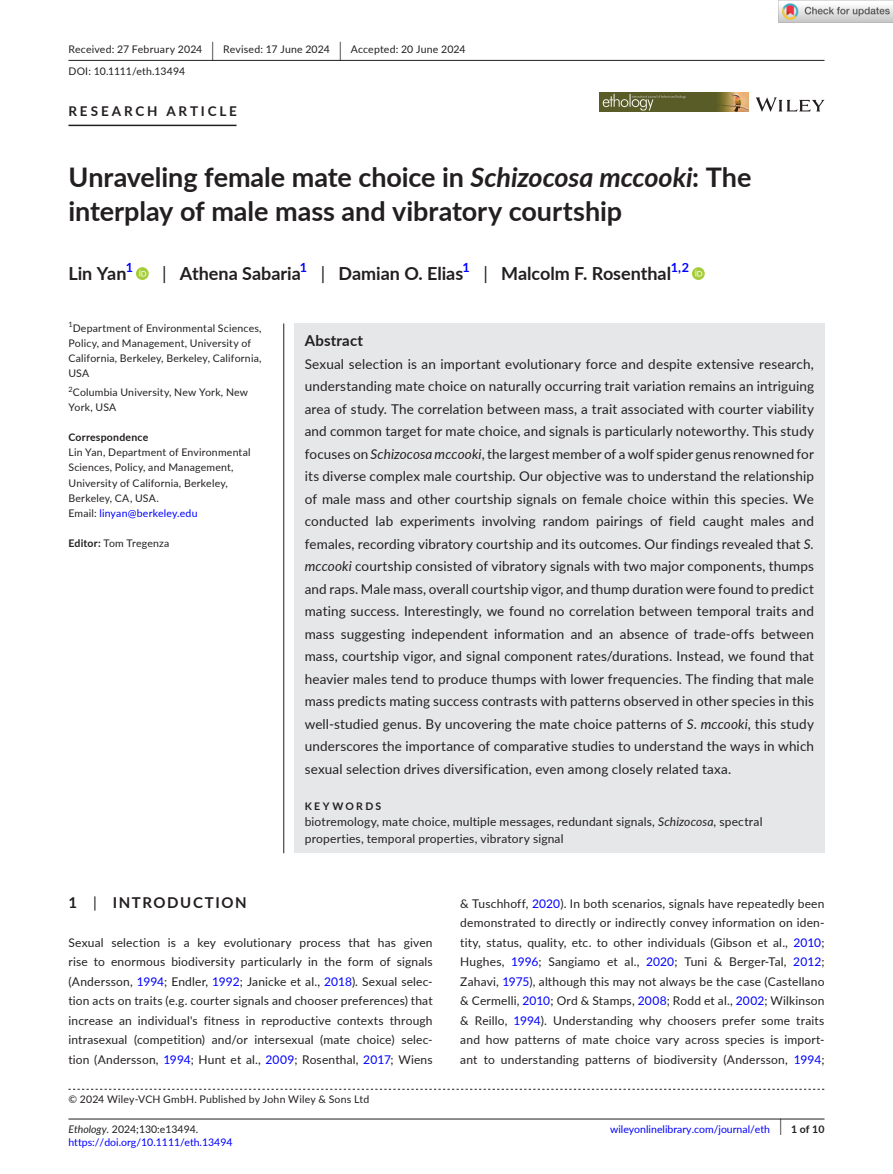
<style>
.page{position:relative;width:893px;height:1174px;background:#fff}
.page>*{position:absolute;margin:0;border:0;box-sizing:border-box;transform-origin:0 0}
.t1{font:700 27px/34.5px "Lato";letter-spacing:-.005em;color:#231f20}
.t2{font:700 18px "Lato";color:#231f20}
.t3{font:700 15px "Lato";letter-spacing:.1em;color:#231f20}
.t4{font:700 15px "Lato";letter-spacing:.015em;color:#231f20}
.t5{font:13.5px/22.5px "Lato";letter-spacing:.01em;color:#231f20;text-align:justify}
.t6{font:700 13.5px "Lato";letter-spacing:.21em;color:#231f20}
.t7{font:700 12.6px "Lato";color:#00f}
.t8{font:12px/19.5px "Lato";letter-spacing:.015em;color:#231f20;text-align:justify}
.t9{font:10.5px/15px "Lato";letter-spacing:.02em;color:#231f20}
.t10{font:10.5px "Lato";color:#00f}
.t11{font:10.5px "Lato";color:#231f20}
.t12{font:700 10.5px "Lato";letter-spacing:.02em;color:#231f20}
.t13{font:700 10.5px "Lato";letter-spacing:.22em;color:#231f20}
.t14{font:7.35px "Lato";color:#231f20}
.s1{font-size:19.65px}
.s2{font-style:italic}
.s3{font-weight:400}
.s4{color:#00f}
.s5{font-weight:700}
.s6{font-weight:400;font-size:17.4px}
</style>
<div class="page">
<hr style="left:68px;top:1118px;width:756px;height:1px;background:#231f20">
<svg style="left:756px;top:97px;width:68px;height:15px"></svg>
<img style="left:599px;top:93px;width:149px;height:19px">
<hr style="left:68px;top:60px;width:756px;height:1px;background:#231f20">
<hr style="left:68px;top:125px;width:169px;height:1px;background:#231f20">
<svg style="left:136px;top:267px;width:13px;height:13px"></svg>
<svg style="left:139px;top:269px;width:7px;height:7px"></svg>
<svg style="left:692px;top:267px;width:13px;height:13px"></svg>
<svg style="left:695px;top:269px;width:7px;height:7px"></svg>
<svg style="left:68px;top:1088px;width:756px;height:1px"></svg>
<div style="left:294px;top:323px;width:530px;height:530px;background:#e6e7e9"></div>
<hr style="left:283px;top:323px;width:1px;height:530px;background:#231f20">
<img style="left:779px;top:0;width:114px;height:23px">
<p class="t9" style="left:68px;top:38px;width:399px;line-height:21.8px">Received: 27 February 2024 <span class="s1">|</span> Revised: 17 June 2024 <span class="s1">|</span> Accepted: 20 June 2024<br>DOI: 10.1111/eth.13494</p>
<p class="t6" style="left:68px;top:101px;width:170px">RESEARCH ARTICLE</p>
<h1 class="t1" style="left:68px;top:159px;width:684px">Unraveling female mate choice in <span class="s2">Schizocosa mccooki</span>: The interplay of male mass and vibratory courtship</h1>
<h2 class="t2" style="left:68px;top:260px;width:60px">Lin Yan</h2>
<p class="t7" style="left:126px;top:258px;width:9px">1</p>
<h2 class="t2" style="left:162px;top:260px;width:140px"><span class="s3">|</span> Athena Sabaria</h2>
<p class="t7" style="left:300px;top:258px;width:9px">1</p>
<h2 class="t2" style="left:321px;top:260px;width:144px"><span class="s3">|</span> Damian O. Elias</h2>
<p class="t7" style="left:463px;top:258px;width:9px">1</p>
<h2 class="t2" style="left:483px;top:260px;width:189px"><span class="s3">|</span> Malcolm F. Rosenthal</h2>
<p class="t7" style="left:671px;top:258px;width:20px">1,2</p>
<p class="t14" style="left:68px;top:319px;width:6px">1</p>
<p class="t9" style="left:68px;top:320px;width:195px;text-indent:4px">Department of Environmental Sciences,<br>Policy, and Management, University of<br>California, Berkeley, Berkeley, California,<br>USA</p>
<p class="t14" style="left:68px;top:384px;width:6px">2</p>
<p class="t9" style="left:68px;top:385px;width:181px;text-indent:4px">Columbia University, New York, New<br>York, USA</p>
<p class="t12" style="left:68px;top:430px;width:81px">Correspondence</p>
<p class="t9" style="left:68px;top:445px;width:184px">Lin Yan, Department of Environmental<br>Sciences, Policy, and Management,<br>University of California, Berkeley,<br>Berkeley, CA, USA.<br>Email: <span class="s4">linyan@berkeley.edu</span></p>
<p class="t9" style="left:68px;top:535px;width:103px"><span class="s5">Editor:</span> Tom Tregenza</p>
<p class="t4" style="left:305px;top:329px;width:60px">Abstract</p>
<p class="t5" style="left:305px;top:352px;width:511px">Sexual selection is an important evolutionary force and despite extensive research, understanding mate choice on naturally occurring trait variation remains an intriguing area of study. The correlation between mass, a trait associated with courter viability and common target for mate choice, and signals is particularly noteworthy. This study focuses on <span class="s2">Schizocosa mccooki</span>, the largest member of a wolf spider genus renowned for its diverse complex male courtship. Our objective was to understand the relationship of male mass and other courtship signals on female choice within this species. We conducted lab experiments involving random pairings of field caught males and females, recording vibratory courtship and its outcomes. Our findings revealed that <span class="s2">S. mccooki</span> courtship consisted of vibratory signals with two major components, thumps and raps. Male mass, overall courtship vigor, and thump duration were found to predict mating success. Interestingly, we found no correlation between temporal traits and mass suggesting independent information and an absence of trade-offs between mass, courtship vigor, and signal component rates/durations. Instead, we found that heavier males tend to produce thumps with lower frequencies. The finding that male mass predicts mating success contrasts with patterns observed in other species in this well-studied genus. By uncovering the mate choice patterns of <span class="s2">S. mccooki</span>, this study underscores the importance of comparative studies to understand the ways in which sexual selection drives diversification, even among closely related taxa.</p>
<p class="t13" style="left:305px;top:798px;width:78px">KEYWORDS</p>
<p class="t8" style="left:305px;top:813px;width:459px;line-height:16.5px">biotremology, mate choice, multiple messages, redundant signals, <span class="s2">Schizocosa</span>, spectral properties, temporal properties, vibratory signal</p>
<p class="t3" style="left:68px;top:891px;width:180px">1 <span class="s3">|</span> INTRODUCTION</p>
<p class="t8" style="left:68px;top:932px;width:366px">Sexual selection is a key evolutionary process that has given rise to enormous biodiversity particularly in the form of signals (Andersson, <span class="s4">1994</span>; Endler, <span class="s4">1992</span>; Janicke et al., <span class="s4">2018</span>). Sexual selec&shy;tion acts on traits (e.g. courter signals and chooser preferences) that increase an individual's fitness in reproductive contexts through intrasexual (competition) and/or intersexual (mate choice) selec&shy;tion (Andersson, <span class="s4">1994</span>; Hunt et al., <span class="s4">2009</span>; Rosenthal, <span class="s4">2017</span>; Wiens</p>
<p class="t9" style="left:68px;top:1091px;width:302px">© 2024 Wiley-VCH GmbH. Published by John Wiley &amp; Sons Ltd</p>
<p class="t8" style="left:460px;top:893px;width:366px">&amp; Tuschhoff, <span class="s4">2020</span>). In both scenarios, signals have repeatedly been demonstrated to directly or indirectly convey information on iden&shy;tity, status, quality, etc. to other individuals (Gibson et al., <span class="s4">2010</span>; Hughes, <span class="s4">1996</span>; Sangiamo et al., <span class="s4">2020</span>; Tuni &amp; Berger-Tal, <span class="s4">2012</span>; Zahavi, <span class="s4">1975</span>), although this may not always be the case (Castellano &amp; Cermelli, <span class="s4">2010</span>; Ord &amp; Stamps, <span class="s4">2008</span>; Rodd et al., <span class="s4">2002</span>; Wilkinson &amp; Reillo, <span class="s4">1994</span>). Understanding why choosers prefer some traits and how patterns of mate choice vary across species is import&shy;ant to understanding patterns of biodiversity (Andersson, <span class="s4">1994</span>;</p>
<p class="t11" style="left:68px;top:1121px;width:131px"><span class="s2">Ethology.</span> 2024;130:e13494.</p>
<p class="t12" style="left:779px;top:1121px;width:46px"><span class="s6">|</span> 1 of 10</p>
<p class="t10" style="left:68px;top:1135px;width:166px">https://doi.org/10.1111/eth.13494</p>
<p class="t10" style="left:610px;top:1121px;width:161px">wileyonlinelibrary.com/journal/eth</p>
</div>
